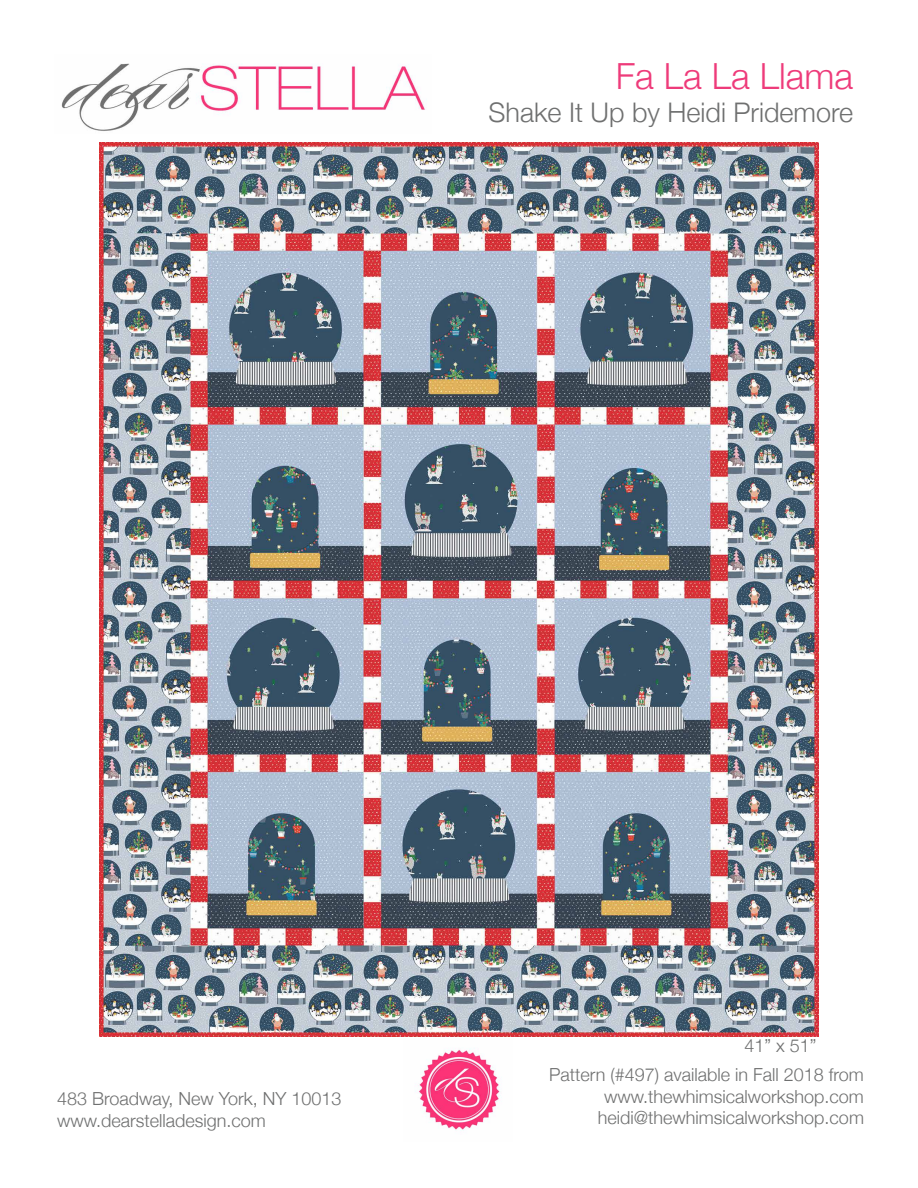
<style>
.page{position:relative;width:918px;height:1188px;background:#fff}
.page>*{position:absolute;margin:0;border:0;box-sizing:border-box;transform-origin:0 0}
.t1{font:300 36px "Helvetica Neue";color:#ee3b7a}
.t2{font:300 27px "Helvetica Neue";color:#6f7070}
.t3{font:300 18px/21.6px "Helvetica Neue";color:#6f7070}
</style>
<div class="page">
<img style="left:61px;top:63px;width:365px;height:68px">
<img style="left:403px;top:1036px;width:109px;height:95px">
<img style="left:99px;top:143px;width:720px;height:893px">
<h1 class="t1" style="left:616px;top:47px;width:239px">Fa La La Llama</h1>
<h2 class="t2" style="left:489px;top:90px;width:366px">Shake It Up by Heidi Pridemore</h2>
<p class="t3" style="left:57px;top:1087px;width:286px">483 Broadway, New York, NY 10013 www.dearstelladesign.com</p>
<p class="t3" style="left:549px;top:1030px;width:316px;line-height:28.8px;text-indent:195px">41” x 51”<br>Pattern (#497) available in Fall 2018 from</p>
<p class="t3" style="left:598px;top:1084px;width:268px;text-align:center">www.thewhimsicalworkshop.com heidi@thewhimsicalworkshop.com</p>
</div>
